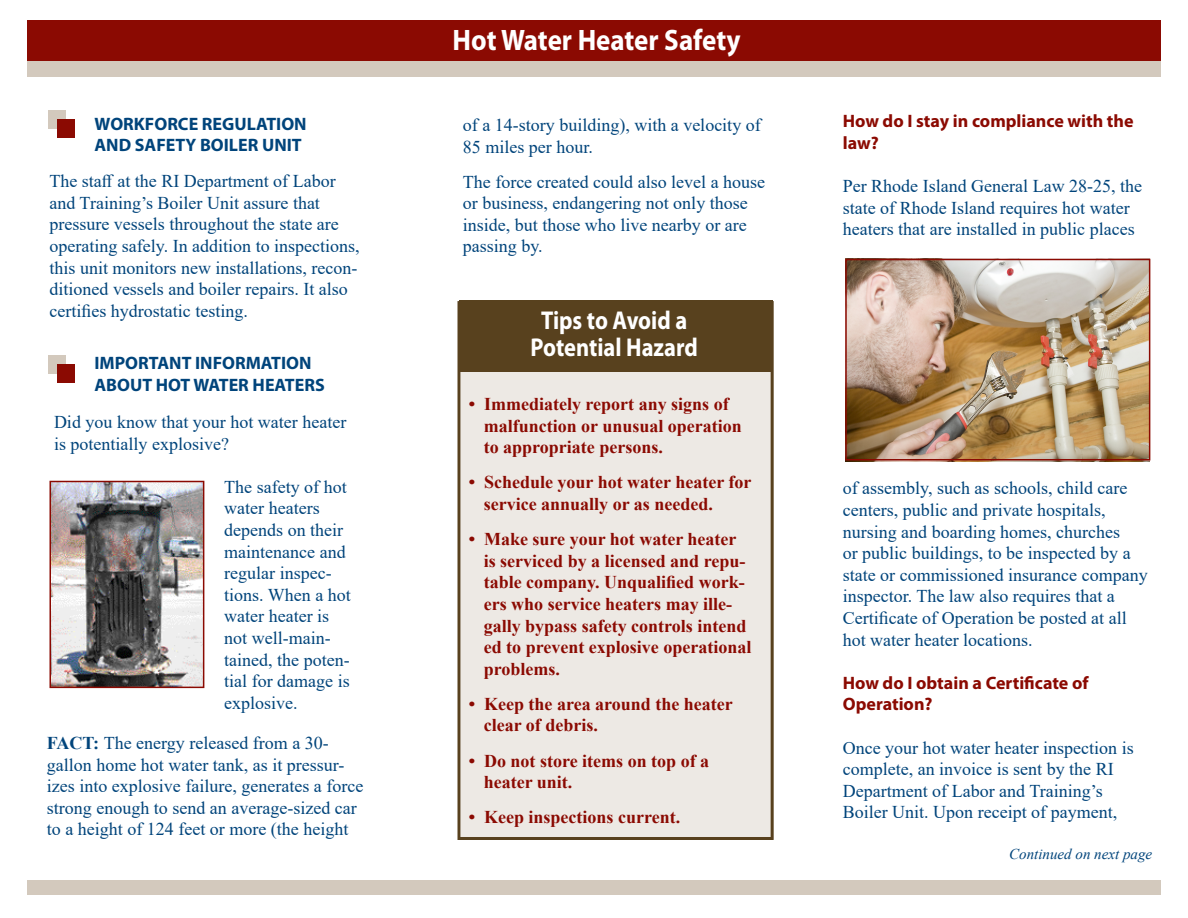
<style>
.page{position:relative;width:1188px;height:918px;background:#fff}
.page>*{position:absolute;margin:0;border:0;box-sizing:border-box;transform-origin:0 0}
.Headers{font:700 29.7px "Myriad Pro";color:#fff;scale:.91 1}
.t1{font:700 25.8px/27px "Myriad Pro";color:#fff;text-align:center;scale:.87 1}
.Broch_text{font:18px/21.6px "Times New Roman";color:#00447b}
.t2{font:700 18px/21.6px "Times New Roman";color:#8b0a02}
.Headers-2{font:700 18px/21.6px "Myriad Pro";color:#00447b}
.Para_Titles{font:700 18px/21.6px "Myriad Pro";color:#8b0a02}
.t3{font:italic 15px "Times New Roman";color:#00447b}
.s1{font-weight:700}
</style>
<div class="page">
<div style="left:27px;top:48px;width:1134px;height:28px;background:#d3c9bd"></div>
<div style="left:27px;top:20px;width:1134px;height:40px;background:#8b0a02"></div>
<div style="left:48px;top:110px;width:17px;height:19px;background:#d3c9bd"></div>
<div style="left:48px;top:355px;width:17px;height:19px;background:#d3c9bd"></div>
<img style="left:53px;top:484px;width:148px;height:201px">
<div style="left:50px;top:481px;width:154px;height:207px;border:2px solid #8b0a02"></div>
<div style="left:461px;top:301px;width:312px;height:537px;background:#ede9e4"></div>
<div style="left:459px;top:300px;width:313px;height:72px;background:#58411e"></div>
<div style="left:458px;top:301px;width:316px;height:539px;border:3px solid #58411e"></div>
<div style="left:58px;top:120px;width:17px;height:18px;background:#8b0a02"></div>
<div style="left:58px;top:364px;width:17px;height:19px;background:#8b0a02"></div>
<img style="left:845px;top:258px;width:305px;height:203px">
<div style="left:845px;top:259px;width:305px;height:201px;border:2px solid #8b0a02"></div>
<div style="left:27px;top:880px;width:1134px;height:15px;background:#d3c9bd"></div>
<p class="Headers-2" style="left:94px;top:112px;width:214px">WORKFORCE REGULATION<br>AND SAFETY BOILER UNIT</p>
<p class="Broch_text" style="left:50px;top:170px;width:312px">The staff at the RI Department of Labor and Training’s Boiler Unit assure that pressure vessels throughout the state are operating safely. In addition to inspections, this unit monitors new installations, recon&shy;ditioned vessels and boiler repairs. It also certifies hydrostatic testing.</p>
<p class="Headers-2" style="left:94px;top:352px;width:232px">IMPORTANT INFORMATION<br>ABOUT HOT WATER HEATERS</p>
<p class="Broch_text" style="left:54px;top:411px;width:294px">Did you know that your hot water heater is potentially explosive?</p>
<p class="Broch_text" style="left:224px;top:475px;width:128px">The safety of hot water heaters depends on their maintenance and regular inspec&shy;tions. When a hot water heater is not well-main&shy;tained, the poten&shy;tial for damage is explosive.</p>
<p class="Broch_text" style="left:47px;top:732px;width:318px"><span class="s1">FACT:</span> The energy released from a 30- gallon home hot water tank, as it pressur&shy;izes into explosive failure, generates a force strong enough to send an average-sized car to a height of 124 feet or more (the height</p>
<p class="Headers" style="left:453px;top:21px;width:318px">Hot Water Heater Safety</p>
<p class="Broch_text" style="left:463px;top:114px;width:299px">of a 14-story building), with a velocity of<br>85 miles per hour.</p>
<p class="Broch_text" style="left:463px;top:170px;width:304px">The force created could also level a house or business, endangering not only those inside, but those who live nearby or are passing by.</p>
<p class="t1" style="left:531px;top:306px;width:194px">Tips to Avoid a<br>Potential Hazard</p>
<p class="t2" style="left:484px;top:393px;width:260px;text-indent:-15px">• Immediately report any signs of malfunction or unusual operation to appropriate persons.</p>
<p class="t2" style="left:484px;top:471px;width:269px;text-indent:-15px">• Schedule your hot water heater for service annually or as needed.</p>
<p class="t2" style="left:484px;top:528px;width:269px;text-indent:-15px">• Make sure your hot water heater is serviced by a licensed and repu&shy;table company. Unqualified work&shy;ers who service heaters may ille&shy;gally bypass safety controls intend ed to prevent explosive operational problems.</p>
<p class="t2" style="left:484px;top:692px;width:251px;text-indent:-15px">• Keep the area around the heater clear of debris.</p>
<p class="t2" style="left:484px;top:749px;width:227px;text-indent:-15px">• Do not store items on top of a heater unit.</p>
<p class="t2" style="left:469px;top:806px;width:213px">• Keep inspections current.</p>
<p class="Para_Titles" style="left:843px;top:110px;width:292px">How do I stay in compliance with the law?</p>
<p class="Broch_text" style="left:843px;top:175px;width:301px">Per Rhode Island General Law 28-25, the state of Rhode Island requires hot water heaters that are installed in public places</p>
<p class="Broch_text" style="left:843px;top:477px;width:306px">of assembly, such as schools, child care centers, public and private hospitals, nursing and boarding homes, churches<br>or public buildings, to be inspected by a state or commissioned insurance company inspector. The law also requires that a Certificate of Operation be posted at all hot water heater locations.</p>
<p class="Para_Titles" style="left:843px;top:671px;width:247px">How do I obtain a Certificate of<br>Operation?</p>
<p class="Broch_text" style="left:843px;top:736px;width:292px">Once your hot water heater inspection is complete, an invoice is sent by the RI Department of Labor and Training’s Boiler Unit. Upon receipt of payment,</p>
<p class="t3" style="left:1009px;top:844px;width:144px">Continued on next page</p>
</div>
